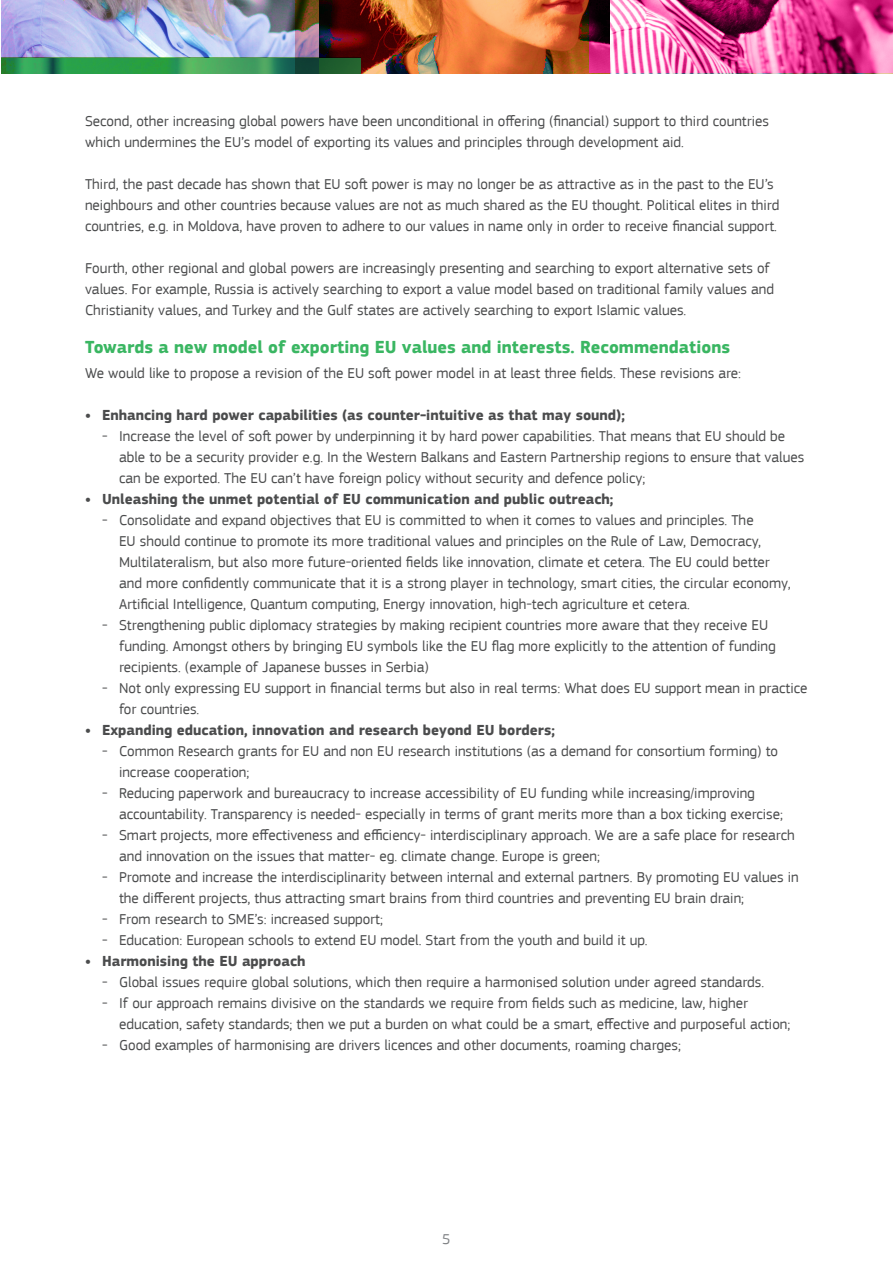
<style>
.page{position:relative;width:893px;height:1263px;background:#fff}
.page>*{position:absolute;margin:0;border:0;box-sizing:border-box;transform-origin:0 0}
.TITLE_2{font:700 18px "EC Square Sans Pro";color:#3ab662}
.body{font:15px/21px "EC Square Sans Pro";color:#4b4c4d}
.t1{font:700 15px "EC Square Sans Pro";color:#4b4c4d}
.t2{font:15px "EC Square Sans Pro";color:#818386}
</style>
<div class="page">
<hr style="left:0;top:0;width:1px;height:73px;background:#ed3896">
<img style="left:319px;top:0;width:270px;height:73px">
<img style="left:1px;top:0;width:318px;height:57px">
<svg style="left:1px;top:57px;width:359px;height:16px"></svg>
<svg style="left:589px;top:0;width:304px;height:73px"></svg>
<p class="body" style="left:85px;top:111px;width:685px">Second, other increasing global powers have been unconditional in offering (financial) support to third countries which undermines the EU’s model of exporting its values and principles through development aid.</p>
<p class="body" style="left:85px;top:174px;width:696px">Third, the past decade has shown that EU soft power is may no longer be as attractive as in the past to the EU’s neighbours and other countries because values are not as much shared as the EU thought. Political elites in third countries, e.g. in Moldova, have proven to adhere to our values in name only in order to receive financial support.</p>
<p class="body" style="left:85px;top:258px;width:690px">Fourth, other regional and global powers are increasingly presenting and searching to export alternative sets of values. For example, Russia is actively searching to export a value model based on traditional family values and<br>Christianity values, and Turkey and the Gulf states are actively searching to export Islamic values.</p>
<p class="TITLE_2" style="left:85px;top:336px;width:647px">Towards a new model of exporting EU values and interests. Recommendations</p>
<p class="body" style="left:85px;top:363px;width:658px">We would like to propose a revision of the EU soft power model in at least three fields. These revisions are:</p>
<p class="t1" style="left:85px;top:406px;width:541px">• Enhancing hard power capabilities (as counter-intuitive as that may sound);</p>
<p class="body" style="left:119px;top:426px;width:687px;text-indent:-17px">- Increase the level of soft power by underpinning it by hard power capabilities. That means that EU should be able to be a security provider e.g. In the Western Balkans and Eastern Partnership regions to ensure that values can be exported. The EU can’t have foreign policy without security and defence policy;</p>
<p class="t1" style="left:85px;top:490px;width:530px">• Unleashing the unmet potential of EU communication and public outreach;</p>
<p class="body" style="left:119px;top:510px;width:673px;text-indent:-17px">- Consolidate and expand objectives that EU is committed to when it comes to values and principles. The<br>EU should continue to promote its more traditional values and principles on the Rule of Law, Democracy, Multilateralism, but also more future-oriented fields like innovation, climate et cetera. The EU could better and more confidently communicate that it is a strong player in technology, smart cities, the circular economy, Artificial Intelligence, Quantum computing, Energy innovation, high-tech agriculture et cetera.</p>
<p class="body" style="left:119px;top:615px;width:658px;text-indent:-17px">- Strengthening public diplomacy strategies by making recipient countries more aware that they receive EU funding. Amongst others by bringing EU symbols like the EU flag more explicitly to the attention of funding recipients. (example of Japanese busses in Serbia)</p>
<p class="body" style="left:119px;top:678px;width:690px;text-indent:-17px">- Not only expressing EU support in financial terms but also in real terms: What does EU support mean in practice for countries.</p>
<p class="t1" style="left:85px;top:721px;width:471px">• Expanding education, innovation and research beyond EU borders;</p>
<p class="body" style="left:119px;top:741px;width:660px;text-indent:-17px">- Common Research grants for EU and non EU research institutions (as a demand for consortium forming) to increase cooperation;</p>
<p class="body" style="left:119px;top:783px;width:666px;text-indent:-17px">- Reducing paperwork and bureaucracy to increase accessibility of EU funding while increasing/improving accountability. Transparency is needed- especially in terms of grant merits more than a box ticking exercise;</p>
<p class="body" style="left:119px;top:825px;width:677px;text-indent:-17px">- Smart projects, more effectiveness and efficiency- interdisciplinary approach. We are a safe place for research and innovation on the issues that matter- eg. climate change. Europe is green;</p>
<p class="body" style="left:119px;top:867px;width:681px;text-indent:-17px">- Promote and increase the interdisciplinarity between internal and external partners. By promoting EU values in the different projects, thus attracting smart brains from third countries and preventing EU brain drain;</p>
<p class="body" style="left:102px;top:909px;width:282px">- From research to SME’s: increased support;</p>
<p class="body" style="left:102px;top:930px;width:547px">- Education: European schools to extend EU model. Start from the youth and build it up.</p>
<p class="t1" style="left:85px;top:952px;width:222px">• Harmonising the EU approach</p>
<p class="body" style="left:102px;top:972px;width:664px">- Global issues require global solutions, which then require a harmonised solution under agreed standards.</p>
<p class="body" style="left:119px;top:993px;width:673px;text-indent:-17px">- If our approach remains divisive on the standards we require from fields such as medicine, law, higher education, safety standards; then we put a burden on what could be a smart, effective and purposeful action;</p>
<p class="body" style="left:102px;top:1035px;width:580px">- Good examples of harmonising are drivers licences and other documents, roaming charges;</p>
<p class="t2" style="left:442px;top:1230px;width:10px">5</p>
</div>
